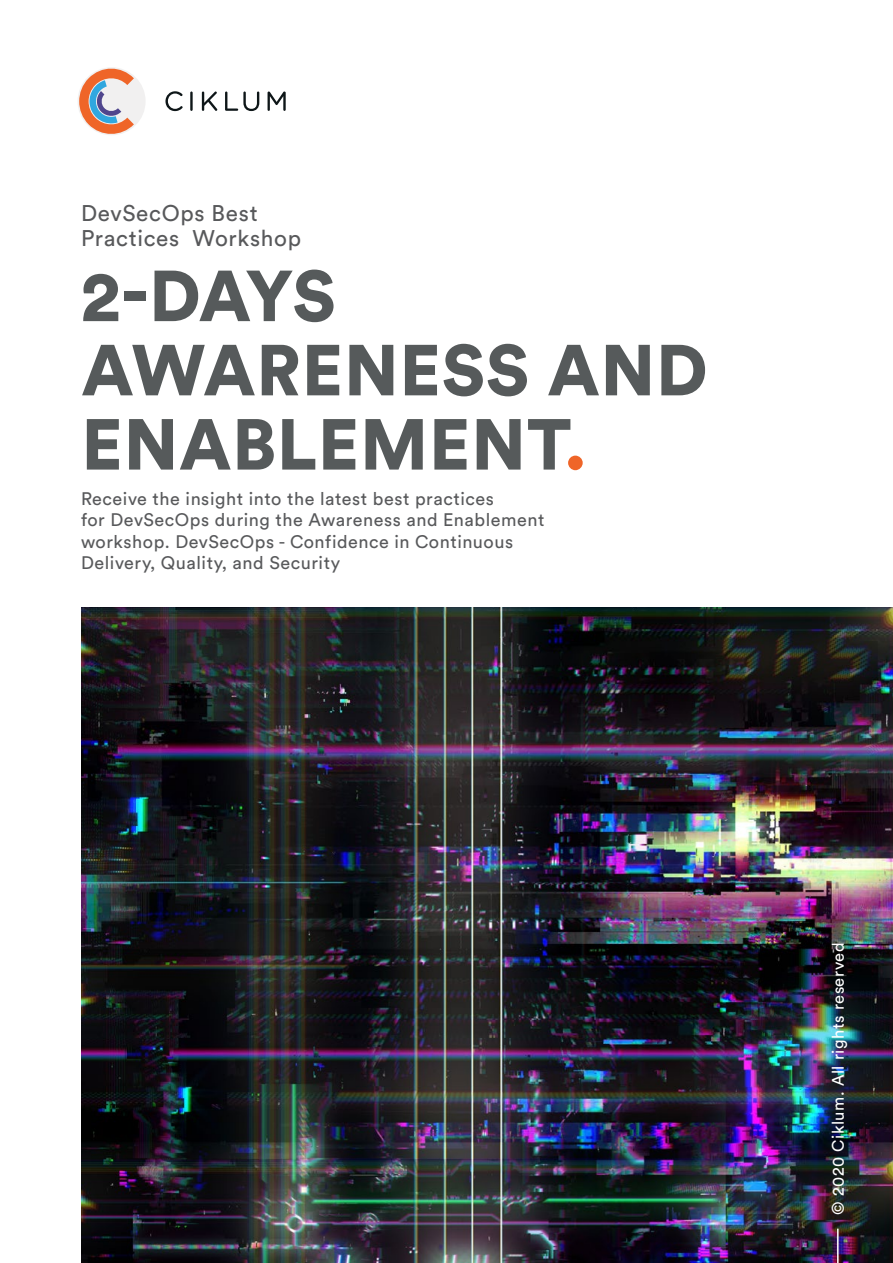
<style>
.page{position:relative;width:893px;height:1263px;background:#fff}
.page>*{position:absolute;margin:0;border:0;box-sizing:border-box;transform-origin:0 0}
.t1{font:900 71.25px/74.2px "Circular Std";letter-spacing:.01em;color:#565a5b}
.t2{font:22.5px/25.5px "Circular Std";letter-spacing:.03em;color:#58595b}
.t3{font:18px/21px "Circular Std";letter-spacing:.03em;color:#58595b}
.t4{font:16.5px "Circular Std";letter-spacing:.03em;color:#fff}
.s1{color:#ef6528}
</style>
<div class="page">
<img style="left:81px;top:608px;width:812px;height:655px">
<svg style="left:165px;top:91px;width:18px;height:20px"></svg>
<hr style="left:190px;top:91px;width:3px;height:20px;background:#0e1618">
<svg style="left:202px;top:91px;width:15px;height:20px"></svg>
<svg style="left:225px;top:91px;width:34px;height:20px"></svg>
<svg style="left:268px;top:92px;width:18px;height:19px"></svg>
<div style="left:78px;top:68px;width:68px;height:67px;background:#f1f0f0;border-radius:50%"></div>
<svg style="left:79px;top:68px;width:55px;height:66px"></svg>
<hr style="left:837px;top:1229px;width:1px;height:34px;background:#fff">
<p class="t2" style="left:81px;top:200px;width:222px">DevSecOps Best<br>Practices Workshop</p>
<h1 class="t1" style="left:81px;top:257px;width:628px">2-DAYS<br>AWARENESS AND<br>ENABLEMENT<span class="s1">.</span></h1>
<p class="t3" style="left:81px;top:488px;width:465px">Receive the insight into the latest best practices<br>for DevSecOps during the Awareness and Enablement workshop. DevSecOps - Confidence in Continuous Delivery, Quality, and Security</p>
<p class="t4" style="left:828px;top:1215px;width:274px;rotate:-90deg">© 2020 Ciklum. All rights reserved</p>
</div>
